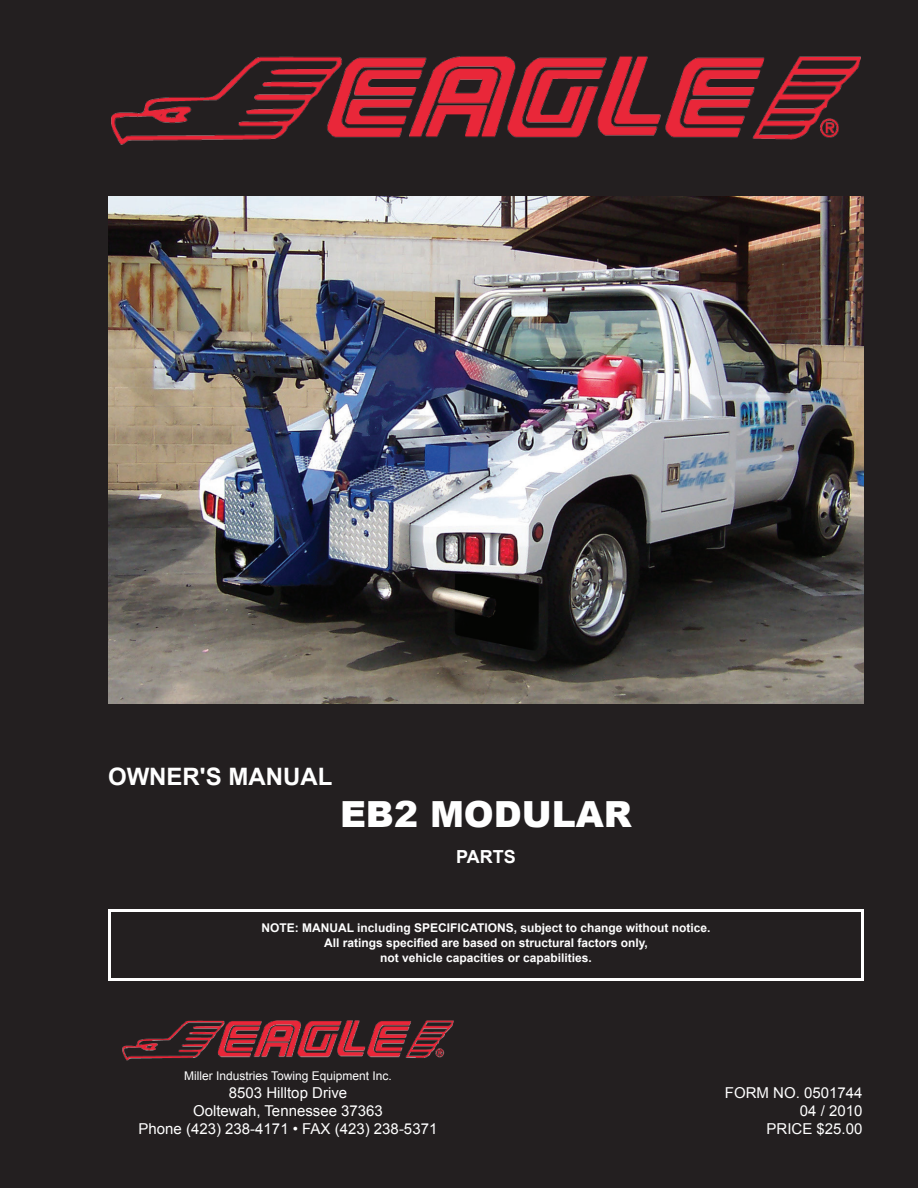
<style>
.page{position:relative;width:918px;height:1188px;background:#231f20}
.page>*{position:absolute;margin:0;border:0;box-sizing:border-box;transform-origin:0 0}
.t1{font:900 36px "Arial";color:#fff}
.t2{font:700 24px "Arial";color:#fff}
.t3{font:700 18px "Arial";color:#fff}
.t4{font:15px "Arial";color:#fff}
.t5{font:700 12px/15px "Arial";color:#fff;text-align:center}
.t6{font:12px "Arial";color:#fff}
</style>
<div class="page">
<div style="left:108px;top:909px;width:756px;height:72px;border:3px solid #fff"></div>
<img style="left:111px;top:56px;width:750px;height:89px">
<img style="left:122px;top:1020px;width:332px;height:40px">
<img style="left:108px;top:196px;width:756px;height:508px">
<h2 class="t2" style="left:108px;top:768px;width:226px">OWNER'S MANUAL</h2>
<h1 class="t1" style="left:340px;top:794px;width:293px">EB2 MODULAR</h1>
<h3 class="t3" style="left:456px;top:850px;width:61px">PARTS</h3>
<p class="t5" style="left:262px;top:922px;width:450px">NOTE: MANUAL including SPECIFICATIONS, subject to change without notice.<br>All ratings specified are based on structural factors only,<br>not vehicle capacities or capabilities.</p>
<p class="t6" style="left:184px;top:1071px;width:209px">Miller Industries Towing Equipment Inc.</p>
<p class="t4" style="left:229px;top:1087px;width:120px">8503 Hilltop Drive</p>
<p class="t4" style="left:725px;top:1087px;width:139px">FORM NO. 0501744</p>
<p class="t4" style="left:193px;top:1105px;width:191px">Ooltewah, Tennessee 37363</p>
<p class="t4" style="left:800px;top:1105px;width:64px">04 / 2010</p>
<p class="t4" style="left:139px;top:1119px;width:300px">Phone (423) 238-4171 • FAX (423) 238-5371</p>
<p class="t4" style="left:767px;top:1119px;width:97px">PRICE $25.00</p>
</div>
